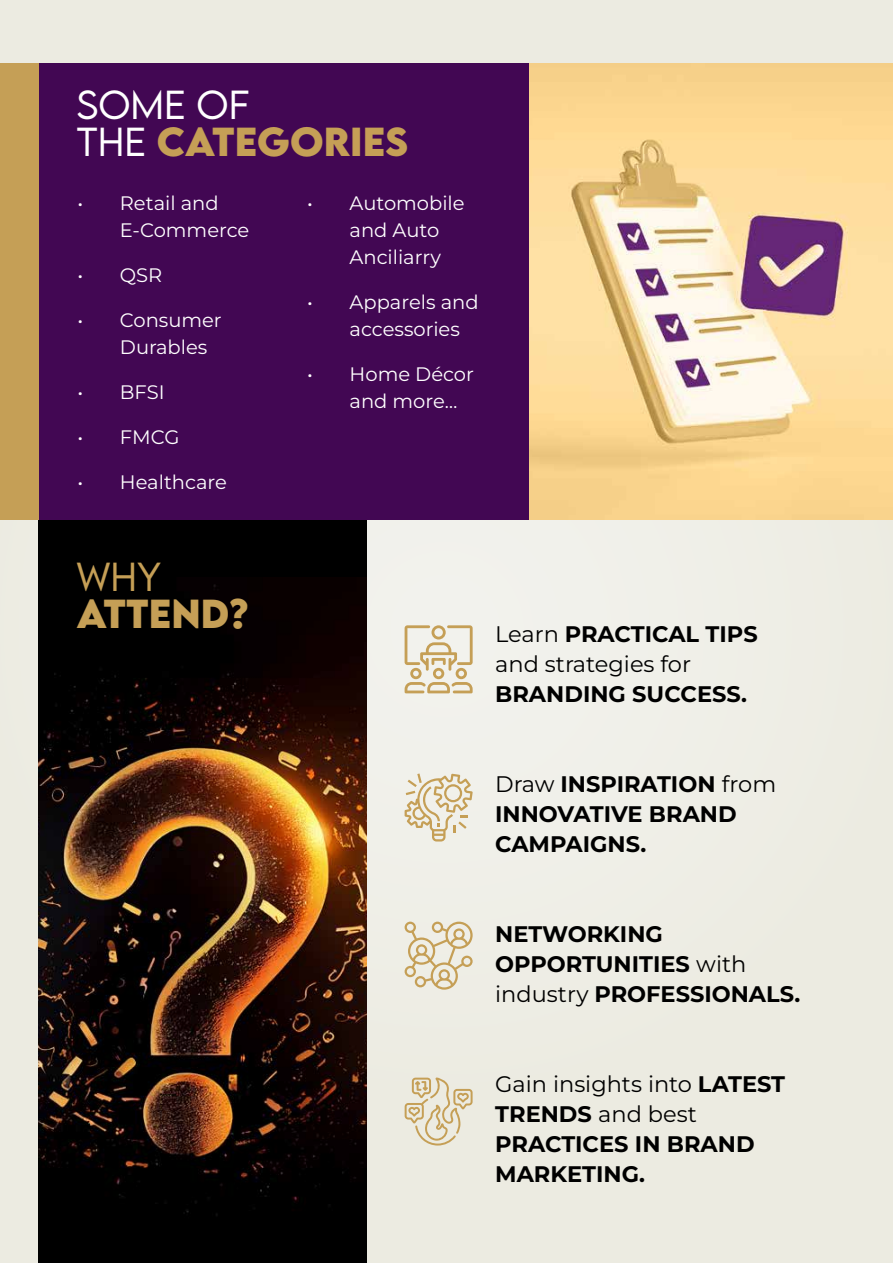
<style>
.page{position:relative;width:893px;height:1263px;background:#edece2}
.page>*{position:absolute;margin:0;border:0;box-sizing:border-box;transform-origin:0 0}
.t1{font:700 36px/36.9px "LEMONMILK";color:#c59f56}
.t2{font:300 36px "LEMONMILK";color:#c59f56}
.t3{font:700 22.5px/30px "Montserrat";color:#000}
.t4{font:22.5px/30px "Montserrat";color:#000}
.t5{font:19.5px/27px "Montserrat";color:#fff}
.s1{font-weight:300;color:#fff}
.s2{font-weight:700}
.s3{font-weight:400}
</style>
<div class="page">
<div style="left:38px;top:520px;width:328px;height:743px;background:#000"></div>
<img style="left:38px;top:577px;width:328px;height:639px">
<img style="left:529px;top:64px;width:364px;height:456px">
<div style="left:0;top:64px;width:529px;height:456px;background:#420753"></div>
<div style="left:0;top:64px;width:38px;height:456px;background:#c59f56"></div>
<svg style="left:405px;top:625px;width:68px;height:68px"></svg>
<svg style="left:405px;top:773px;width:68px;height:68px"></svg>
<svg style="left:405px;top:922px;width:68px;height:68px"></svg>
<svg style="left:405px;top:1077px;width:68px;height:68px"></svg>
<h1 class="t1" style="left:76px;top:86px;width:333px"><span class="s1">SOME OF<br>THE</span> CATEGORiES</h1>
<p class="t5" style="left:120px;top:189px;width:131px;text-indent:-43px">• Retail and<br>E-Commerce</p>
<p class="t5" style="left:77px;top:261px;width:86px">• QSR</p>
<p class="t5" style="left:120px;top:306px;width:103px;text-indent:-43px">• Consumer<br>Durables</p>
<p class="t5" style="left:77px;top:378px;width:89px">• BFSI</p>
<p class="t5" style="left:77px;top:423px;width:104px">• FMCG</p>
<p class="t5" style="left:77px;top:468px;width:151px">• Healthcare</p>
<p class="t5" style="left:350px;top:189px;width:117px;text-indent:-43px">• Automobile and Auto<br>Anciliarry</p>
<p class="t5" style="left:350px;top:288px;width:130px;text-indent:-43px">• Apparels and accessories</p>
<p class="t5" style="left:350px;top:360px;width:126px;text-indent:-43px">• Home Décor and more…</p>
<h1 class="t2" style="left:76px;top:554px;width:86px">WHY</h1>
<h1 class="t1" style="left:76px;top:596px;width:174px">ATTEND?</h1>
<p class="t4" style="left:495px;top:618px;width:264px">Learn <span class="s2">PRACTICAL TIPS </span>and strategies for</p>
<p class="t3" style="left:495px;top:678px;width:253px">BRANDING SUCCESS.</p>
<p class="t3" style="left:495px;top:768px;width:282px"><span class="s3">Draw</span> INSPIRATION <span class="s3">from<br></span>INNOVATIVE BRAND<br>CAMPAIGNS.</p>
<p class="t3" style="left:495px;top:918px;width:307px">NETWORKING<br>OPPORTUNITIES <span class="s3">with industry</span> PROFESSIONALS.</p>
<p class="t3" style="left:495px;top:1068px;width:291px"><span class="s3">Gain insights into</span> LATEST<br>TRENDS <span class="s3">and best<br></span>PRACTICES IN BRAND<br>MARKETING.</p>
</div>
